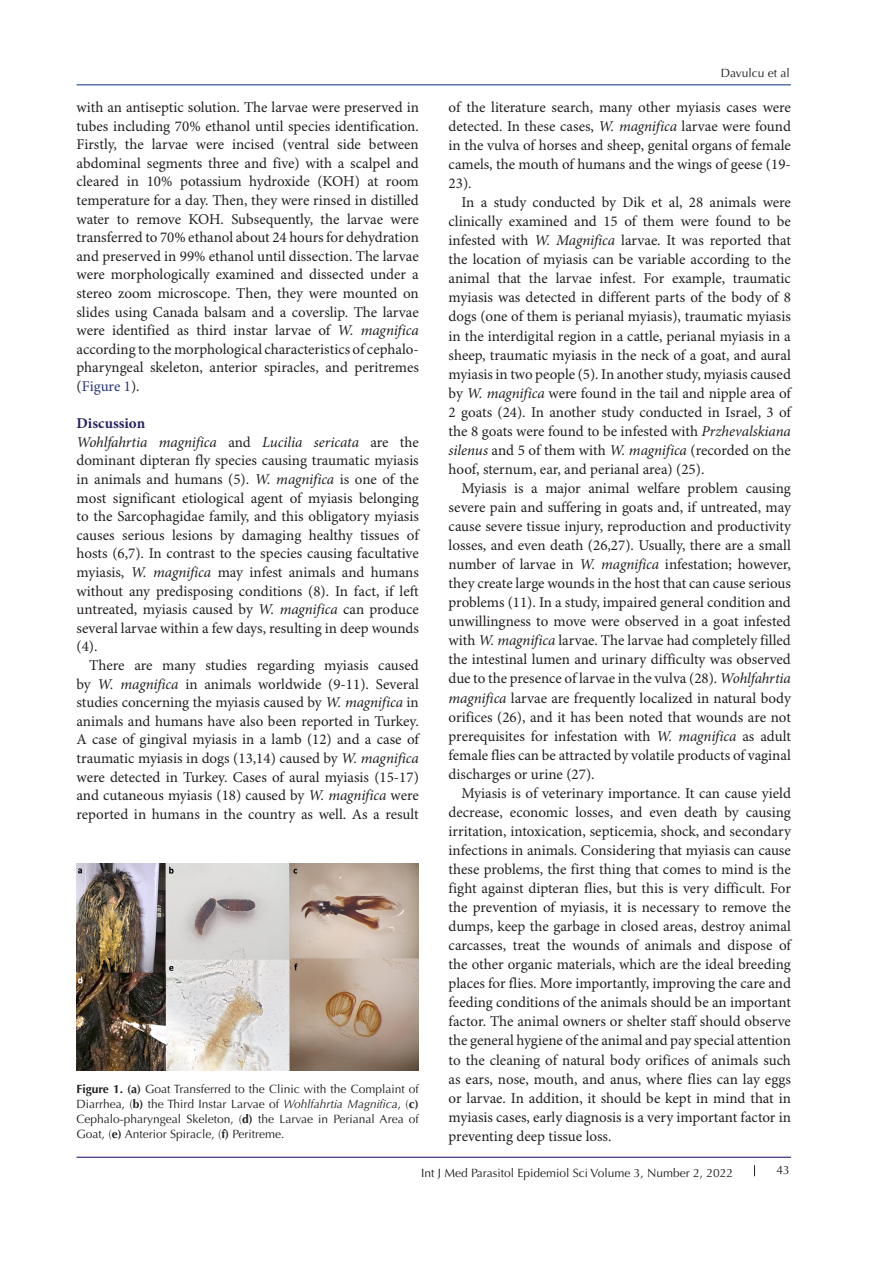
<style>
.page{position:relative;width:893px;height:1263px;background:#fff}
.page>*{position:absolute;margin:0;border:0;box-sizing:border-box;transform-origin:0 0}
.t1{font:15px/19px "Minion Pro";color:#231f20;text-align:justify}
.heading_1{font:700 15px "Minion Pro";color:#27235f}
.t2{font:12px/15px "Optima LT Std";color:#231f20;text-align:justify}
.s1{font-style:italic}
.s2{color:#273578}
.s3{font-weight:700}
</style>
<div class="page">
<hr style="left:77px;top:1157px;width:714px;height:1px;background:#190066">
<hr style="left:77px;top:85px;width:714px;height:1px;background:#053278">
<img style="left:77px;top:863px;width:342px;height:207px">
<p class="t1" style="left:77px;top:98px;width:344px;line-height:18.6px">with an antiseptic solution. The larvae were preserved in tubes including 70% ethanol until species identification.<br>Firstly, the larvae were incised (ventral side between abdominal segments three and five) with a scalpel and cleared in 10% potassium hydroxide (KOH) at room temperature for a day. Then, they were rinsed in distilled water to remove KOH. Subsequently, the larvae were transferred to 70% ethanol about 24 hours for dehydration and preserved in 99% ethanol until dissection. The larvae were morphologically examined and dissected under a stereo zoom microscope. Then, they were mounted on slides using Canada balsam and a coverslip. The larvae were identified as third instar larvae of <span class="s1">W. magnifica </span>according to the morphological characteristics of cephalo&shy;pharyngeal skeleton, anterior spiracles, and peritremes (<span class="s2">Figure 1</span>).</p>
<p class="heading_1" style="left:77px;top:413px;width:70px">Discussion</p>
<p class="t1" style="left:77px;top:433px;width:344px;line-height:18.6px"><span class="s1">Wohlfahrtia magnifica</span> and <span class="s1">Lucilia sericata</span> are the dominant dipteran fly species causing traumatic myiasis in animals and humans (5). <span class="s1">W. magnifica</span> is one of the most significant etiological agent of myiasis belonging to the Sarcophagidae family, and this obligatory myiasis causes serious lesions by damaging healthy tissues of hosts (6,7). In contrast to the species causing facultative myiasis, <span class="s1">W. magnifica</span> may infest animals and humans without any predisposing conditions (8). In fact, if left untreated, myiasis caused by <span class="s1">W. magnifica</span> can produce several larvae within a few days, resulting in deep wounds (4).</p>
<p class="t1" style="left:77px;top:656px;width:344px;line-height:18.6px;text-indent:13px">There are many studies regarding myiasis caused by <span class="s1">W. magnifica</span> in animals worldwide (9-11). Several studies concerning the myiasis caused by <span class="s1">W. magnifica</span> in animals and humans have also been reported in Turkey.<br>A case of gingival myiasis in a lamb (12) and a case of traumatic myiasis in dogs (13,14) caused by <span class="s1">W. magnifica </span>were detected in Turkey. Cases of aural myiasis (15-17) and cutaneous myiasis (18) caused by <span class="s1">W. magnifica</span> were reported in humans in the country as well. As a result</p>
<p class="t2" style="left:77px;top:1082px;width:344px"><span class="s3">Figure 1. (a)</span> Goat Transferred to the Clinic with the Complaint of Diarrhea, (<span class="s3">b)</span> the Third Instar Larvae of <span class="s1">Wohlfahrtia Magnifica</span>, (<span class="s3">c)<br></span>Cephalo-pharyngeal Skeleton, (<span class="s3">d)</span> the Larvae in Perianal Area of Goat, (<span class="s3">e)</span> Anterior Spiracle, (<span class="s3">f)</span> Peritreme.</p>
<p class="t2" style="left:721px;top:65px;width:70px">Davulcu et al</p>
<p class="t1" style="left:449px;top:98px;width:344px">of the literature search, many other myiasis cases were detected. In these cases, <span class="s1">W. magnifica</span> larvae were found in the vulva of horses and sheep, genital organs of female camels, the mouth of humans and the wings of geese (19- 23).</p>
<p class="t1" style="left:449px;top:193px;width:344px;text-indent:13px">In a study conducted by Dik et al, 28 animals were clinically examined and 15 of them were found to be infested with <span class="s1">W. Magnifica</span> larvae. It was reported that the location of myiasis can be variable according to the animal that the larvae infest. For example, traumatic myiasis was detected in different parts of the body of 8 dogs (one of them is perianal myiasis), traumatic myiasis in the interdigital region in a cattle, perianal myiasis in a sheep, traumatic myiasis in the neck of a goat, and aural myiasis in two people (5). In another study, myiasis caused by <span class="s1">W. magnifica</span> were found in the tail and nipple area of 2 goats (24). In another study conducted in Israel, 3 of the 8 goats were found to be infested with <span class="s1">Przhevalskiana silenus</span> and 5 of them with <span class="s1">W. magnifica</span> (recorded on the hoof, sternum, ear, and perianal area) (25).</p>
<p class="t1" style="left:449px;top:479px;width:344px;text-indent:13px">Myiasis is a major animal welfare problem causing severe pain and suffering in goats and, if untreated, may cause severe tissue injury, reproduction and productivity losses, and even death (26,27). Usually, there are a small number of larvae in <span class="s1">W. magnifica</span> infestation; however, they create large wounds in the host that can cause serious problems (11). In a study, impaired general condition and unwillingness to move were observed in a goat infested with <span class="s1">W. magnifica</span> larvae. The larvae had completely filled the intestinal lumen and urinary difficulty was observed due to the presence of larvae in the vulva (28). <span class="s1">Wohlfahrtia magnifica</span> larvae are frequently localized in natural body orifices (26), and it has been noted that wounds are not prerequisites for infestation with <span class="s1">W. magnifica</span> as adult female flies can be attracted by volatile products of vaginal discharges or urine (27).</p>
<p class="t1" style="left:449px;top:784px;width:344px;text-indent:13px">Myiasis is of veterinary importance. It can cause yield decrease, economic losses, and even death by causing irritation, intoxication, septicemia, shock, and secondary infections in animals. Considering that myiasis can cause these problems, the first thing that comes to mind is the fight against dipteran flies, but this is very difficult. For the prevention of myiasis, it is necessary to remove the dumps, keep the garbage in closed areas, destroy animal carcasses, treat the wounds of animals and dispose of the other organic materials, which are the ideal breeding places for flies. More importantly, improving the care and feeding conditions of the animals should be an important factor. The animal owners or shelter staff should observe the general hygiene of the animal and pay special attention to the cleaning of natural body orifices of animals such as ears, nose, mouth, and anus, where flies can lay eggs or larvae. In addition, it should be kept in mind that in myiasis cases, early diagnosis is a very important factor in preventing deep tissue loss.</p>
<p class="t2" style="left:421px;top:1165px;width:313px">Int J Med Parasitol Epidemiol Sci Volume 3, Number 2, 2022</p>
<p class="t2" style="left:776px;top:1162px;width:15px">43</p>
</div>
